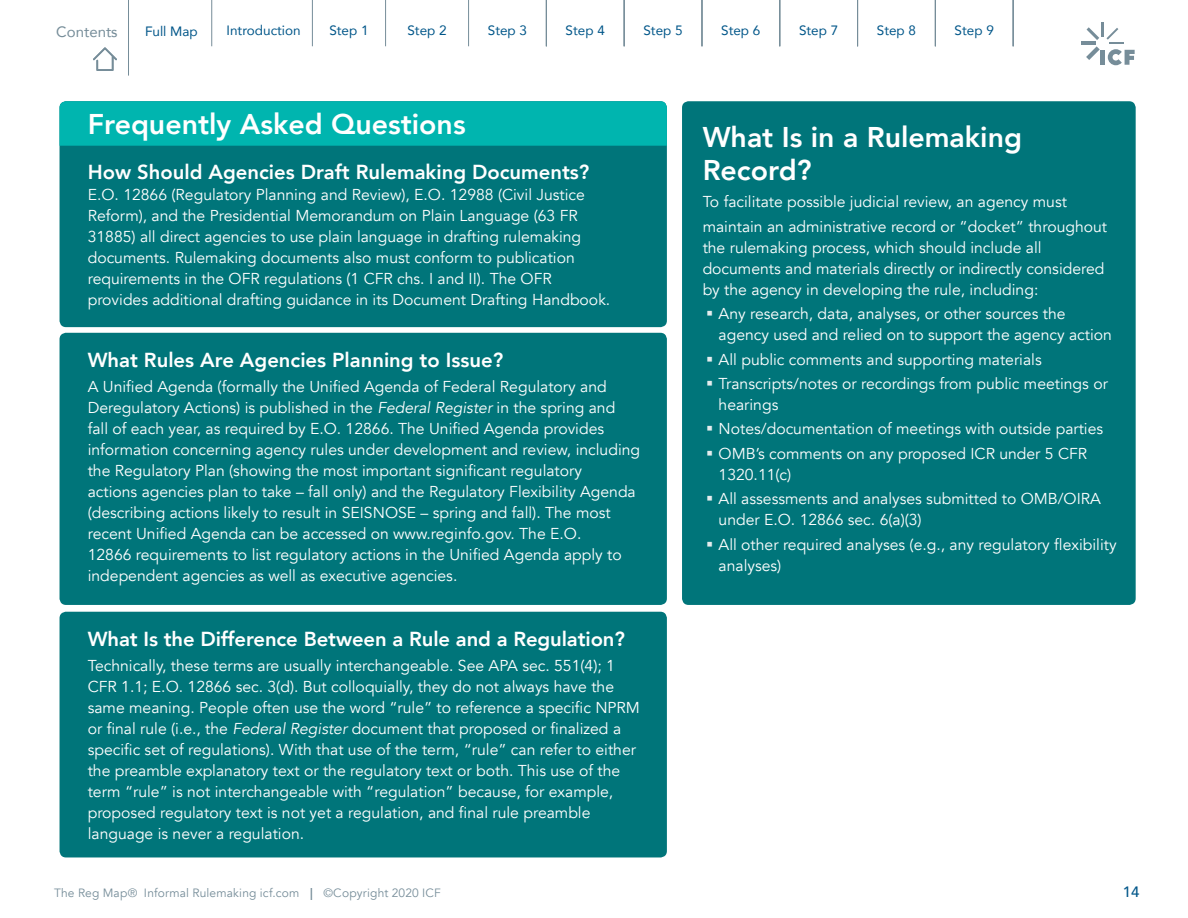
<style>
.page{position:relative;width:1188px;height:918px;background:#fff}
.page>*{position:absolute;margin:0;border:0;box-sizing:border-box;transform-origin:0 0}
.t1{font:800 28.5px/33px "Avenir";color:#fff}
.t2{font:800 20.25px "Avenir";color:#fff}
.t3{font:15.75px/21px "Avenir";color:#fff}
.t4{font:15px "Avenir";color:#768d99}
.t5{font:500 15px "Avenir";color:#005689}
.t6{font:13.5px "Avenir";color:#005689}
.t7{font:12px "Avenir";letter-spacing:.015em;color:#768d99}
.s1{font-style:italic}
.s2{font-weight:800}
</style>
<div class="page">
<svg style="left:1086px;top:46px;width:14px;height:14px"></svg>
<hr style="left:1081px;top:42px;width:15px;height:3px;background:#768d99">
<svg style="left:1087px;top:27px;width:12px;height:13px"></svg>
<hr style="left:1101px;top:22px;width:3px;height:15px;background:#768d99">
<div style="left:1100px;top:50px;width:5px;height:15px;background:#768d99"></div>
<svg style="left:1106px;top:28px;width:29px;height:37px"></svg>
<hr style="left:128px;top:0;width:1px;height:76px;background:#768d99">
<hr style="left:312px;top:0;width:1px;height:46px;background:#768d99">
<hr style="left:385px;top:0;width:1px;height:46px;background:#768d99">
<hr style="left:468px;top:0;width:1px;height:46px;background:#768d99">
<hr style="left:546px;top:0;width:1px;height:46px;background:#768d99">
<hr style="left:624px;top:0;width:1px;height:46px;background:#768d99">
<hr style="left:702px;top:0;width:1px;height:46px;background:#768d99">
<hr style="left:780px;top:0;width:1px;height:46px;background:#768d99">
<hr style="left:857px;top:0;width:1px;height:46px;background:#768d99">
<hr style="left:935px;top:0;width:1px;height:46px;background:#768d99">
<hr style="left:1013px;top:0;width:1px;height:46px;background:#768d99">
<svg style="left:93px;top:47px;width:24px;height:24px"></svg>
<hr style="left:211px;top:0;width:1px;height:46px;background:#768d99">
<div style="left:60px;top:101px;width:607px;height:226px;background:#00757a;border-radius:7px"></div>
<div style="left:60px;top:333px;width:607px;height:272px;background:#00757a;border-radius:7px"></div>
<div style="left:60px;top:612px;width:607px;height:245px;background:#00757a;border-radius:7px"></div>
<div style="left:60px;top:101px;width:607px;height:45px;background:#00b5af"></div>
<div style="left:682px;top:101px;width:454px;height:504px;background:#00757a;border-radius:7px"></div>
<p class="t4" style="left:56px;top:19px;width:63px">Contents</p>
<p class="t6" style="left:145px;top:20px;width:54px">Full Map</p>
<p class="t6" style="left:227px;top:20px;width:76px">Introduction</p>
<p class="t6" style="left:329px;top:20px;width:41px">Step 1</p>
<p class="t6" style="left:407px;top:20px;width:41px">Step 2</p>
<p class="t6" style="left:488px;top:20px;width:41px">Step 3</p>
<p class="t6" style="left:566px;top:20px;width:41px">Step 4</p>
<p class="t6" style="left:643px;top:20px;width:41px">Step 5</p>
<p class="t6" style="left:721px;top:20px;width:41px">Step 6</p>
<p class="t6" style="left:799px;top:20px;width:41px">Step 7</p>
<p class="t6" style="left:877px;top:20px;width:41px">Step 8</p>
<p class="t6" style="left:955px;top:20px;width:41px">Step 9</p>
<h1 class="t1" style="left:88px;top:108px;width:379px">Frequently Asked Questions</h1>
<p class="t2" style="left:88px;top:156px;width:503px">How Should Agencies Draft Rulemaking Documents?</p>
<p class="t3" style="left:88px;top:184px;width:524px">E.O. 12866 (Regulatory Planning and Review), E.O. 12988 (Civil Justice Reform), and the Presidential Memorandum on Plain Language (63 FR 31885) all direct agencies to use plain language in drafting rulemaking documents. Rulemaking documents also must conform to publication requirements in the OFR regulations (1 CFR chs. I and II). The OFR provides additional drafting guidance in its Document Drafting Handbook.</p>
<p class="t2" style="left:88px;top:344px;width:417px">What Rules Are Agencies Planning to Issue?</p>
<p class="t3" style="left:88px;top:377px;width:554px">A Unified Agenda (formally the Unified Agenda of Federal Regulatory and Deregulatory Actions) is published in the <span class="s1">Federal Register</span> in the spring and<br>fall of each year, as required by E.O. 12866. The Unified Agenda provides information concerning agency rules under development and review, including the Regulatory Plan (showing the most important significant regulatory<br>actions agencies plan to take – fall only) and the Regulatory Flexibility Agenda (describing actions likely to result in SEISNOSE – spring and fall). The most recent Unified Agenda can be accessed on www.reginfo.gov. The E.O.<br>12866 requirements to list regulatory actions in the Unified Agenda apply to independent agencies as well as executive agencies.</p>
<p class="t2" style="left:88px;top:623px;width:539px">What Is the Difference Between a Rule and a Regulation?</p>
<p class="t3" style="left:88px;top:656px;width:554px">Technically, these terms are usually interchangeable. See APA sec. 551(4); 1<br>CFR 1.1; E.O. 12866 sec. 3(d). But colloquially, they do not always have the same meaning. People often use the word “rule” to reference a specific NPRM or final rule (i.e., the <span class="s1">Federal Register</span> document that proposed or finalized a specific set of regulations). With that use of the term, “rule” can refer to either the preamble explanatory text or the regulatory text or both. This use of the term “rule” is not interchangeable with “regulation” because, for example, proposed regulatory text is not yet a regulation, and final rule preamble language is never a regulation.</p>
<p class="t7" style="left:54px;top:886px;width:388px">The Reg Map® Informal Rulemaking icf.com <span class="s2">|</span> ©Copyright 2020 ICF</p>
<h1 class="t1" style="left:703px;top:121px;width:321px">What Is in a Rulemaking<br>Record?</h1>
<p class="t3" style="left:703px;top:190px;width:406px;line-height:24.5px">To facilitate possible judicial review, an agency must maintain an administrative record or “docket” throughout</p>
<p class="t3" style="left:703px;top:237px;width:403px">the rulemaking process, which should include all documents and materials directly or indirectly considered by the agency in developing the rule, including:</p>
<p class="t3" style="left:719px;top:303px;width:395px">Any research, data, analyses, or other sources the agency used and relied on to support the agency action</p>
<p class="t3" style="left:719px;top:347px;width:391px;line-height:24.5px">All public comments and supporting materials<br>Transcripts/notes or recordings from public meetings or</p>
<p class="t3" style="left:719px;top:393px;width:386px;line-height:24.5px">hearings<br>Notes/documentation of meetings with outside parties<br>OMB’s comments on any proposed ICR under 5 CFR</p>
<p class="t3" style="left:719px;top:462px;width:384px;line-height:24.5px">1320.11(c)<br>All assessments and analyses submitted to OMB/OIRA</p>
<p class="t3" style="left:719px;top:508px;width:400px;line-height:24.5px">under E.O. 12866 sec. 6(a)(3)<br>All other required analyses (e.g., any regulatory flexibility</p>
<p class="t3" style="left:719px;top:555px;width:64px">analyses)</p>
<p class="t5" style="left:1123px;top:879px;width:18px">14</p>
</div>
